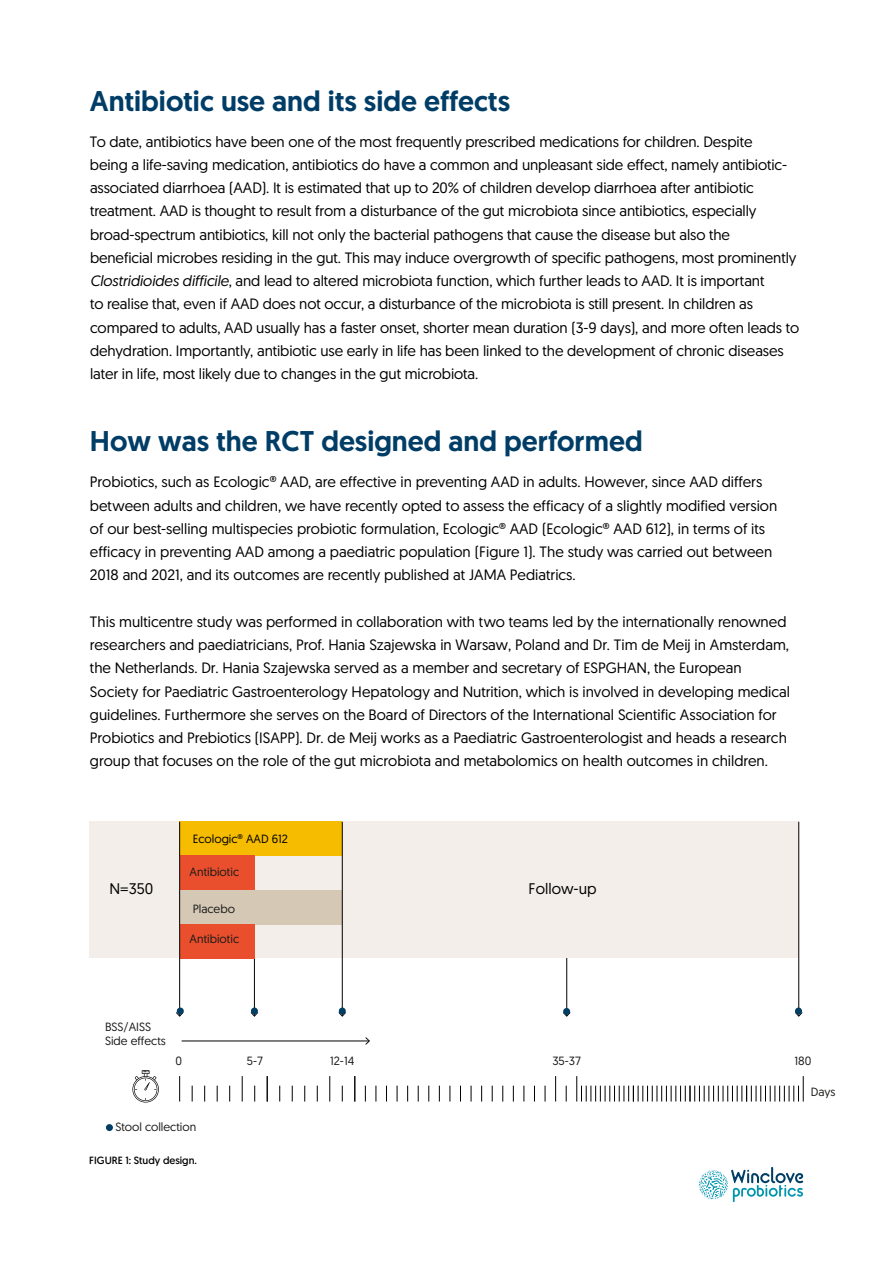
<style>
.page{position:relative;width:893px;height:1263px;background:#fff}
.page>*{position:absolute;margin:0;border:0;box-sizing:border-box;transform-origin:0 0}
.t1{font:500 28.5px "Geomanist";color:#003d66}
.t2{font:15.3px "Geomanist";color:#000}
.t3{font:15px/23.2px "Geomanist";color:#000}
.t4{font:12px/14.4px "Geomanist";color:#1a1b19}
.t5{font:12px "Geomanist";color:#000}
.t6{font:10.5px "Geomanist";color:#000}
.s1{font-style:italic}
</style>
<div class="page">
<svg style="left:699px;top:1167px;width:104px;height:35px"></svg>
<div style="left:89px;top:822px;width:94px;height:136px;background:#f3eee9"></div>
<hr style="left:566px;top:822px;width:1px;height:194px;background:#000">
<hr style="left:254px;top:822px;width:1px;height:194px;background:#000">
<svg style="left:251px;top:1012px;width:7px;height:5px"></svg>
<div style="left:254px;top:822px;width:545px;height:136px;background:#f3eee9"></div>
<div style="left:180px;top:822px;width:162px;height:34px;background:#f6bd00"></div>
<div style="left:180px;top:856px;width:74px;height:34px;background:#e94f2d"></div>
<div style="left:180px;top:890px;width:162px;height:34px;background:#d5c9b6"></div>
<div style="left:180px;top:924px;width:74px;height:34px;background:#e94f2d"></div>
<hr style="left:179px;top:822px;width:1px;height:194px;background:#000">
<svg style="left:176px;top:1012px;width:7px;height:5px"></svg>
<hr style="left:342px;top:822px;width:1px;height:194px;background:#000">
<svg style="left:338px;top:1012px;width:8px;height:5px"></svg>
<hr style="left:182px;top:1040px;width:187px;height:1px;background:#000">
<svg style="left:365px;top:1037px;width:5px;height:8px"></svg>
<hr style="left:798px;top:822px;width:1px;height:194px;background:#000">
<svg style="left:795px;top:1012px;width:8px;height:5px"></svg>
<svg style="left:242px;top:1076px;width:1px;height:25px"></svg>
<svg style="left:229px;top:1086px;width:1px;height:15px"></svg>
<svg style="left:217px;top:1086px;width:1px;height:15px"></svg>
<svg style="left:204px;top:1086px;width:1px;height:15px"></svg>
<svg style="left:192px;top:1086px;width:1px;height:15px"></svg>
<svg style="left:179px;top:1076px;width:1px;height:25px"></svg>
<svg style="left:254px;top:1086px;width:1px;height:15px"></svg>
<svg style="left:329px;top:1076px;width:1px;height:25px"></svg>
<svg style="left:317px;top:1086px;width:1px;height:15px"></svg>
<svg style="left:304px;top:1086px;width:1px;height:15px"></svg>
<svg style="left:292px;top:1086px;width:1px;height:15px"></svg>
<svg style="left:279px;top:1086px;width:1px;height:15px"></svg>
<svg style="left:267px;top:1076px;width:1px;height:25px"></svg>
<svg style="left:342px;top:1086px;width:1px;height:15px"></svg>
<svg style="left:407px;top:1086px;width:1px;height:15px"></svg>
<svg style="left:397px;top:1086px;width:1px;height:15px"></svg>
<svg style="left:386px;top:1086px;width:1px;height:15px"></svg>
<svg style="left:375px;top:1086px;width:1px;height:15px"></svg>
<svg style="left:365px;top:1086px;width:1px;height:15px"></svg>
<svg style="left:354px;top:1076px;width:1px;height:25px"></svg>
<svg style="left:418px;top:1086px;width:1px;height:15px"></svg>
<svg style="left:481px;top:1086px;width:1px;height:15px"></svg>
<svg style="left:471px;top:1086px;width:1px;height:15px"></svg>
<svg style="left:460px;top:1086px;width:1px;height:15px"></svg>
<svg style="left:449px;top:1086px;width:1px;height:15px"></svg>
<svg style="left:439px;top:1086px;width:1px;height:15px"></svg>
<svg style="left:428px;top:1086px;width:1px;height:15px"></svg>
<svg style="left:492px;top:1086px;width:1px;height:15px"></svg>
<svg style="left:502px;top:1086px;width:1px;height:15px"></svg>
<svg style="left:555px;top:1076px;width:1px;height:25px"></svg>
<svg style="left:545px;top:1086px;width:1px;height:15px"></svg>
<svg style="left:534px;top:1086px;width:1px;height:15px"></svg>
<svg style="left:523px;top:1086px;width:1px;height:15px"></svg>
<svg style="left:513px;top:1086px;width:1px;height:15px"></svg>
<svg style="left:566px;top:1086px;width:1px;height:15px"></svg>
<svg style="left:576px;top:1076px;width:228px;height:25px"></svg>
<div style="left:106px;top:1124px;width:7px;height:7px;background:#003e66;border-radius:50%"></div>
<div style="left:177px;top:1007px;width:7px;height:7px;background:#003e66;border-radius:50%"></div>
<div style="left:251px;top:1007px;width:7px;height:7px;background:#003e66;border-radius:50%"></div>
<div style="left:339px;top:1007px;width:7px;height:7px;background:#003e66;border-radius:50%"></div>
<div style="left:563px;top:1008px;width:7px;height:7px;background:#003e66;border-radius:50%"></div>
<div style="left:795px;top:1007px;width:7px;height:7px;background:#003e66;border-radius:50%"></div>
<svg style="left:132px;top:1070px;width:27px;height:32px"></svg>
<h1 class="t1" style="left:90px;top:82px;width:422px">Antibiotic use and its side effects</h1>
<p class="t3" style="left:90px;top:129px;width:711px">To date, antibiotics have been one of the most frequently prescribed medications for children. Despite<br>being a life-saving medication, antibiotics do have a common and unpleasant side effect, namely antibiotic&shy;associated diarrhoea (AAD). It is estimated that up to 20% of children develop diarrhoea after antibiotic treatment. AAD is thought to result from a disturbance of the gut microbiota since antibiotics, especially broad-spectrum antibiotics, kill not only the bacterial pathogens that cause the disease but also the<br>beneficial microbes residing in the gut. This may induce overgrowth of specific pathogens, most prominently <span class="s1">Clostridioides difficile</span>, and lead to altered microbiota function, which further leads to AAD. It is important<br>to realise that, even if AAD does not occur, a disturbance of the microbiota is still present. In children as compared to adults, AAD usually has a faster onset, shorter mean duration (3-9 days), and more often leads to dehydration. Importantly, antibiotic use early in life has been linked to the development of chronic diseases later in life, most likely due to changes in the gut microbiota.</p>
<h1 class="t1" style="left:90px;top:422px;width:554px">How was the RCT designed and performed</h1>
<p class="t3" style="left:90px;top:470px;width:689px">Probiotics, such as Ecologic® AAD, are effective in preventing AAD in adults. However, since AAD differs between adults and children, we have recently opted to assess the efficacy of a slightly modified version of our best-selling multispecies probiotic formulation, Ecologic® AAD (Ecologic® AAD 612), in terms of its efficacy in preventing AAD among a paediatric population (Figure 1). The study was carried out between 2018 and 2021, and its outcomes are recently published at JAMA Pediatrics.</p>
<p class="t3" style="left:90px;top:609px;width:701px">This multicentre study was performed in collaboration with two teams led by the internationally renowned researchers and paediatricians, Prof. Hania Szajewska in Warsaw, Poland and Dr. Tim de Meij in Amsterdam, the Netherlands. Dr. Hania Szajewska served as a member and secretary of ESPGHAN, the European Society for Paediatric Gastroenterology Hepatology and Nutrition, which is involved in developing medical guidelines. Furthermore she serves on the Board of Directors of the International Scientific Association for Probiotics and Prebiotics (ISAPP). Dr. de Meij works as a Paediatric Gastroenterologist and heads a research group that focuses on the role of the gut microbiota and metabolomics on health outcomes in children.</p>
<p class="t5" style="left:193px;top:831px;width:97px">Ecologic® AAD 612</p>
<p class="t4" style="left:190px;top:864px;width:51px">Antibiotic</p>
<p class="t2" style="left:109px;top:879px;width:45px">N=350</p>
<p class="t2" style="left:529px;top:879px;width:69px">Follow-up</p>
<p class="t4" style="left:193px;top:901px;width:44px">Placebo</p>
<p class="t4" style="left:190px;top:931px;width:51px">Antibiotic</p>
<p class="t4" style="left:105px;top:1019px;width:62px">BSS/AISS<br>Side effects</p>
<p class="t4" style="left:175px;top:1053px;width:8px">0</p>
<p class="t4" style="left:247px;top:1053px;width:18px">5-7</p>
<p class="t4" style="left:330px;top:1053px;width:26px">12-14</p>
<p class="t4" style="left:552px;top:1053px;width:30px">35-37</p>
<p class="t4" style="left:794px;top:1053px;width:18px">180</p>
<p class="t4" style="left:811px;top:1084px;width:26px">Days</p>
<p class="t4" style="left:115px;top:1119px;width:82px">Stool collection</p>
<p class="t6" style="left:89px;top:1153px;width:109px">FIGURE 1: Study design.</p>
</div>
